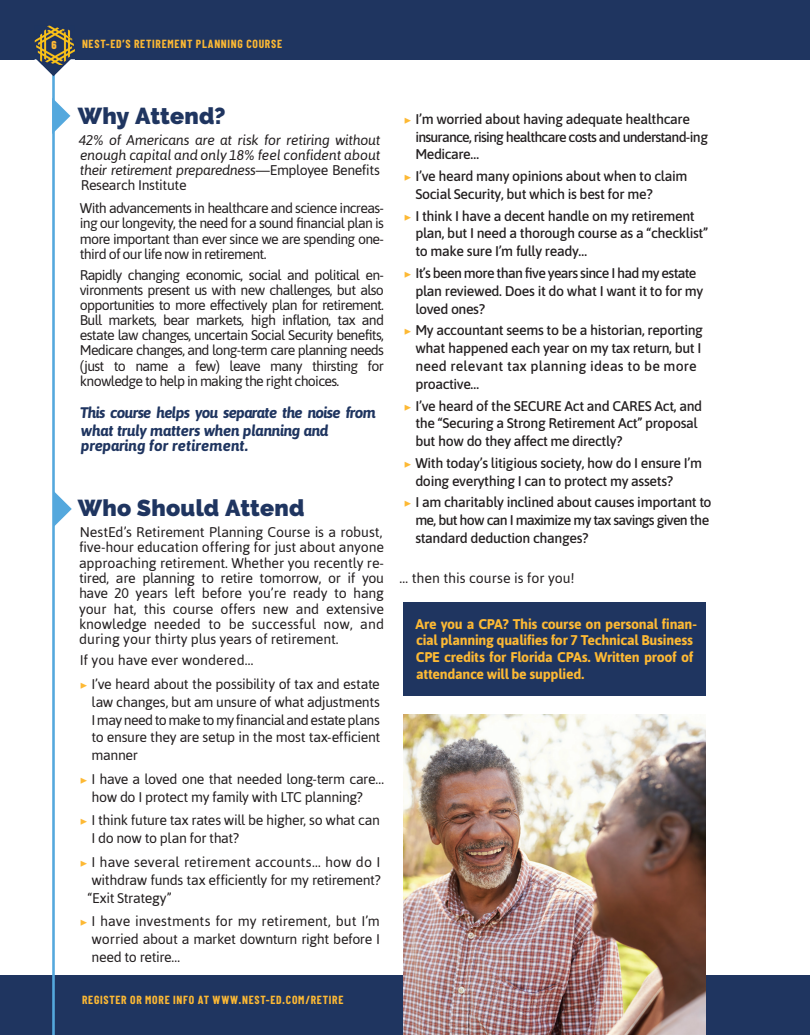
<style>
.page{position:relative;width:810px;height:1035px;background:#fff}
.page>*{position:absolute;margin:0;border:0;box-sizing:border-box;transform-origin:0 0}
.t1{font:900 23px "Raleway";letter-spacing:.01em;color:#1f3560}
.t2{font:italic 700 15.38px/18.8px "Asap";letter-spacing:-.05em;color:#1f3560}
.t3{font:italic 700 15.38px "Asap";color:#1f3560}
.t4{font:14px/17.9px "Asap";letter-spacing:-.025em;color:#231f20;text-align:justify}
.t5{font:500 14px/17.9px "Asap";letter-spacing:-.025em;color:#231f20}
.t6{font:14px/15.1px "Asap";letter-spacing:-.05em;color:#231f20;text-align:justify}
.t7{font:italic 14px/15.1px "Asap";letter-spacing:-.03em;color:#231f20;text-align:justify}
.t8{font:700 14px/16.6px "Asap";letter-spacing:-.02em;color:#fdb934}
.t9{font:14px "Asap";letter-spacing:-.005em;color:#231f20}
.t10{font:700 11.5px "Barlow Condensed";letter-spacing:.06em;color:#fdb934}
.t11{font:800 11.5px "Barlow Condensed";color:#fdb934}
.s1{font-style:normal}
.s2{font-family:"Minion Pro";font-size:12.75px;color:#fdb934}
.s3{font-family:"Minion Pro";font-weight:400;font-size:12.75px;color:#fdb934}
</style>
<div class="page">
<div style="left:0;top:976px;width:810px;height:59px;background:#1f3560"></div>
<div style="left:0;top:0;width:810px;height:59px;background:#1f3560"></div>
<svg style="left:55px;top:100px;width:15px;height:31px"></svg>
<svg style="left:55px;top:492px;width:17px;height:34px"></svg>
<img style="left:404px;top:714px;width:302px;height:321px">
<hr style="left:52px;top:73px;width:3px;height:962px;background:#54a8dd">
<svg style="left:26px;top:40px;width:55px;height:36px"></svg>
<img style="left:35px;top:25px;width:40px;height:40px">
<div style="left:404px;top:602px;width:302px;height:93px;background:#1f3560"></div>
<p class="t11" style="left:52px;top:38px;width:7px">6</p>
<p class="t10" style="left:82px;top:36px;width:202px">NEST-ED’S RETIREMENT PLANNING COURSE</p>
<p class="t1" style="left:78px;top:102px;width:149px">Why Attend?</p>
<p class="t7" style="left:79px;top:132px;width:303px">42% of Americans are at risk for retiring without enough capital and only 18% feel confident about their retirement preparedness<span class="s1">—Employee Benefits Research Institute</span></p>
<p class="t6" style="left:80px;top:200px;width:306px">With advancements in healthcare and science increas&shy;ing our longevity, the need for a sound financial plan is more important than ever since we are spending one&shy;third of our life now in retirement.</p>
<p class="t6" style="left:80px;top:266px;width:306px">Rapidly changing economic, social and political en&shy;vironments present us with new challenges, but also opportunities to more effectively plan for retirement.<br>Bull markets, bear markets, high inflation, tax and estate law changes, uncertain Social Security benefits, Medicare changes, and long-term care planning needs (just to name a few) leave many thirsting for knowledge to help in making the right choices.</p>
<p class="t2" style="left:80px;top:403px;width:297px">This course helps you separate the noise from what truly matters when planning and</p>
<p class="t3" style="left:81px;top:436px;width:168px">preparing for retirement.</p>
<p class="t1" style="left:78px;top:494px;width:228px">Who Should Attend</p>
<p class="t4" style="left:79px;top:524px;width:307px;line-height:15.4px">NestEd’s Retirement Planning Course is a robust, five-hour education offering for just about anyone approaching retirement. Whether you recently re&shy;tired, are planning to retire tomorrow, or if you have 20 years left before you’re ready to hang your hat, this course offers new and extensive knowledge needed to be successful now, and during your thirty plus years of retirement.</p>
<p class="t4" style="left:80px;top:648px;width:302px;line-height:23.6px">If you have ever wondered…<br><span class="s2">▶</span> I’ve heard about the possibility of tax and estate</p>
<p class="t4" style="left:91px;top:693px;width:291px">law changes, but am unsure of what adjustments I may need to make to my financial and estate plans to ensure they are setup in the most tax-efficient manner</p>
<p class="t4" style="left:91px;top:770px;width:294px;text-indent:-12px"><span class="s2">▶</span> I have a loved one that needed long-term care… how do I protect my family with LTC planning?</p>
<p class="t4" style="left:91px;top:811px;width:290px;text-indent:-12px"><span class="s2">▶</span> I think future tax rates will be higher, so what can<br>I do now to plan for that?</p>
<p class="t4" style="left:87px;top:853px;width:295px;text-indent:-8px"><span class="s2">▶</span> I have several retirement accounts… how do I withdraw funds tax efficiently for my retirement? “Exit Strategy”</p>
<p class="t4" style="left:91px;top:912px;width:290px;text-indent:-12px"><span class="s2">▶</span> I have investments for my retirement, but I’m worried about a market downturn right before I need to retire…</p>
<p class="t10" style="left:82px;top:993px;width:263px">REGISTER OR MORE INFO AT WWW.NEST-ED.COM/RETIRE</p>
<p class="t5" style="left:415px;top:109px;width:294px;text-indent:-12px"><span class="s3">▶</span> I’m worried about having adequate healthcare insurance, rising healthcare costs and understand-ing<br>Medicare…</p>
<p class="t5" style="left:415px;top:166px;width:274px;text-indent:-12px"><span class="s3">▶</span> I’ve heard many opinions about when to claim<br>Social Security, but which is best for me?</p>
<p class="t5" style="left:415px;top:206px;width:294px;text-indent:-12px"><span class="s3">▶</span> I think I have a decent handle on my retirement plan, but I need a thorough course as a “checklist” to make sure I’m fully ready…</p>
<p class="t5" style="left:415px;top:263px;width:290px;text-indent:-12px"><span class="s3">▶</span> It’s been more than five years since I had my estate plan reviewed. Does it do what I want it to for my loved ones?</p>
<p class="t5" style="left:415px;top:321px;width:289px;text-indent:-12px"><span class="s3">▶</span> My accountant seems to be a historian, reporting what happened each year on my tax return, but I need relevant tax planning ideas to be more proactive…</p>
<p class="t5" style="left:415px;top:396px;width:288px;text-indent:-12px"><span class="s3">▶</span> I’ve heard of the SECURE Act and CARES Act, and the “Securing a Strong Retirement Act” proposal but how do they affect me directly?</p>
<p class="t5" style="left:415px;top:453px;width:288px;text-indent:-12px"><span class="s3">▶</span> With today’s litigious society, how do I ensure I’m doing everything I can to protect my assets?</p>
<p class="t5" style="left:415px;top:493px;width:298px;text-indent:-12px"><span class="s3">▶</span> I am charitably inclined about causes important to me, but how can I maximize my tax savings given the standard deduction changes?</p>
<p class="t9" style="left:400px;top:570px;width:177px">… then this course is for you!</p>
<p class="t8" style="left:416px;top:615px;width:283px">Are you a CPA? This course on personal finan&shy;cial planning qualifies for 7 Technical Business CPE credits for Florida CPAs. Written proof of attendance will be supplied.</p>
</div>
